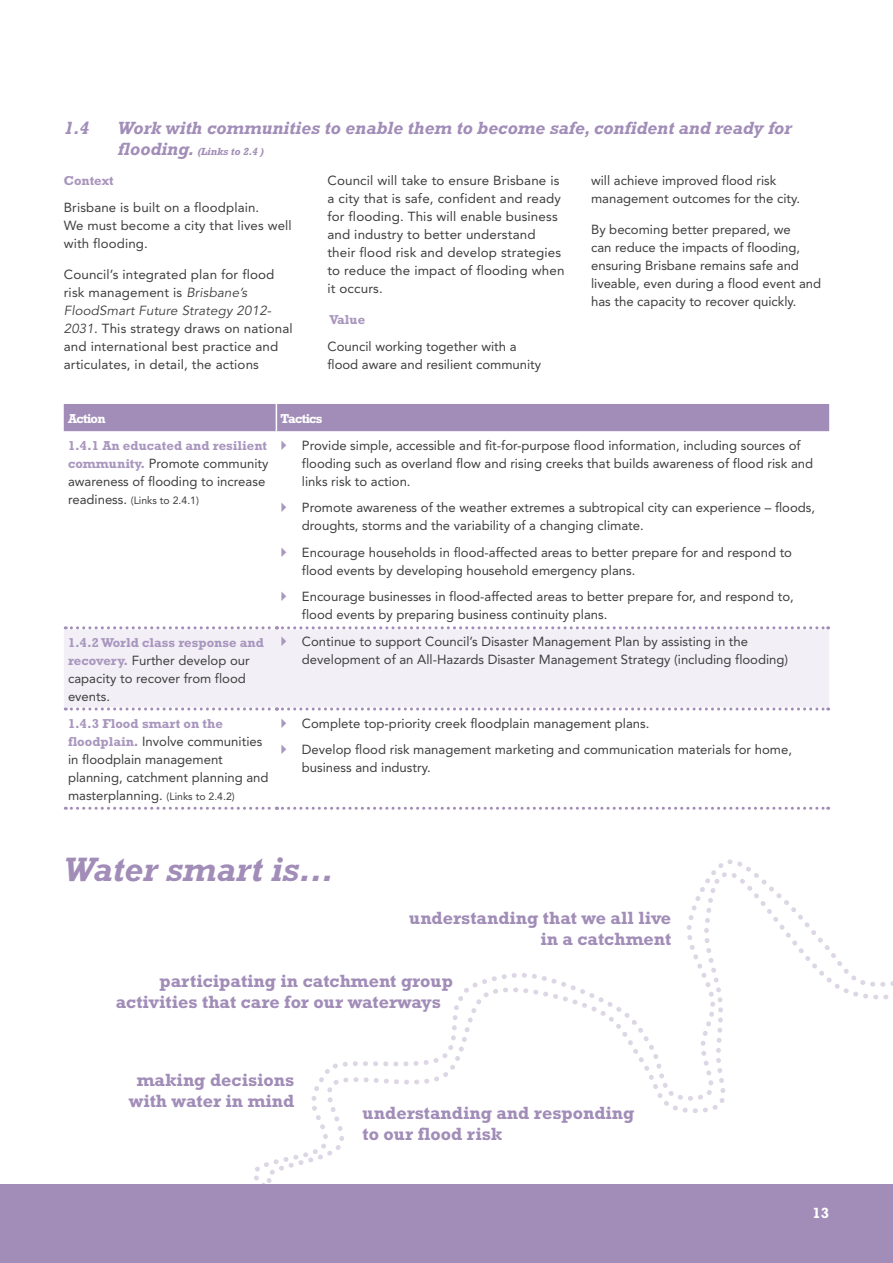
<style>
.page{position:relative;width:893px;height:1263px;background:#fff}
.page>*{position:absolute;margin:0;border:0;box-sizing:border-box;transform-origin:0 0}
.Subheading{font:italic 700 34.35px "Rockwell";color:#a18db8}
.Subheading-2{font:700 18px/21px "Rockwell";color:#a18db8}
.Subheading-3{font:italic 700 18px "Rockwell";color:#a18db8}
.t1{font:700 15px "Rockwell";color:#fff}
.Indented_Bullets{font:13.2px/18px "Avenir";color:#3e3e3f}
.Body{font:13.2px/18px "Avenir";letter-spacing:.01em;color:#3e3e3f}
.Intro_Para{font:13.2px/18px "Avenir";color:#3e3e3f}
.Intro_Para-2{font:700 13.2px "Rockwell";letter-spacing:-.06em;color:#fff}
.Intro_Para-3{font:700 13.2px "Rockwell";color:#a996be}
.Intro_Para-4{font:10.5px "Avenir";color:#3e3e3f}
.Subheading-4{font:italic 700 10.5px "Rockwell";color:#a18db8}
.s1{font-size:18px}
.s2{font-style:italic}
.s3{font-family:"Rockwell";font-weight:700;color:#a996be}
.s4{font-size:13.2px}
.s5{font-size:10.5px}
</style>
<div class="page">
<div style="left:0;top:1185px;width:893px;height:78px;background:#a18db8"></div>
<svg style="left:210px;top:626px;width:683px;height:559px"></svg>
<div style="left:64px;top:628px;width:765px;height:81px;background:#f2f0f6"></div>
<div style="left:64px;top:404px;width:765px;height:27px;background:#a18db8"></div>
<svg style="left:65px;top:807px;width:764px;height:3px"></svg>
<svg style="left:65px;top:626px;width:764px;height:3px"></svg>
<svg style="left:65px;top:707px;width:764px;height:3px"></svg>
<svg style="left:282px;top:637px;width:4px;height:9px"></svg>
<svg style="left:282px;top:718px;width:4px;height:10px"></svg>
<svg style="left:282px;top:744px;width:4px;height:10px"></svg>
<p class="Subheading-3" style="left:64px;top:117px;width:27px">1.4</p>
<p class="Subheading-3" style="left:118px;top:117px;width:675px">Work with communities to enable them to become safe, confident and ready for</p>
<p class="Subheading-4" style="left:118px;top:145px;width:148px"><span class="s1">flooding.</span> (Links to 2.4 )</p>
<p class="Intro_Para-3" style="left:64px;top:173px;width:51px">Context</p>
<p class="Body" style="left:64px;top:198px;width:229px">Brisbane is built on a floodplain.<br>We must become a city that lives well with flooding.</p>
<p class="Body" style="left:64px;top:265px;width:231px">Council’s integrated plan for flood risk management is <span class="s2">Brisbane’s FloodSmart Future Strategy 2012- 2031</span>. This strategy draws on national and international best practice and articulates, in detail, the actions</p>
<p class="Body" style="left:591px;top:172px;width:211px">will achieve improved flood risk management outcomes for the city.</p>
<p class="Body" style="left:591px;top:221px;width:232px">By becoming better prepared, we<br>can reduce the impacts of flooding, ensuring Brisbane remains safe and liveable, even during a flood event and has the capacity to recover quickly.</p>
<p class="Body" style="left:327px;top:172px;width:239px">Council will take to ensure Brisbane is a city that is safe, confident and ready for flooding. This will enable business and industry to better understand their flood risk and develop strategies to reduce the impact of flooding when it occurs.</p>
<p class="Intro_Para-3" style="left:329px;top:312px;width:37px">Value</p>
<p class="Body" style="left:327px;top:337px;width:215px">Council working together with a flood aware and resilient community</p>
<p class="Intro_Para-2" style="left:68px;top:410px;width:39px">Action</p>
<p class="Intro_Para-2" style="left:281px;top:410px;width:43px">Tactics</p>
<p class="Intro_Para" style="left:68px;top:436px;width:202px;text-align:justify"><span class="s3">1.4.1 An educated and resilient community.</span> Promote community awareness of flooding to increase</p>
<p class="Intro_Para-4" style="left:68px;top:494px;width:133px"><span class="s4">readiness.</span> (Links to 2.4.1)</p>
<p class="Indented_Bullets" style="left:302px;top:436px;width:513px">Provide simple, accessible and fit-for-purpose flood information, including sources of flooding such as overland flow and rising creeks that builds awareness of flood risk and links risk to action.</p>
<p class="Indented_Bullets" style="left:302px;top:499px;width:515px">Promote awareness of the weather extremes a subtropical city can experience – floods, droughts, storms and the variability of a changing climate.</p>
<p class="Indented_Bullets" style="left:302px;top:543px;width:492px">Encourage households in flood-affected areas to better prepare for and respond to flood events by developing household emergency plans.</p>
<p class="Indented_Bullets" style="left:302px;top:588px;width:493px">Encourage businesses in flood-affected areas to better prepare for, and respond to, flood events by preparing business continuity plans.</p>
<p class="Intro_Para" style="left:68px;top:633px;width:197px"><span class="s3">1.4.2 World class response and recovery.</span> Further develop our capacity to recover from flood events.</p>
<p class="Indented_Bullets" style="left:302px;top:633px;width:488px">Continue to support Council’s Disaster Management Plan by assisting in the development of an All-Hazards Disaster Management Strategy (including flooding)</p>
<p class="Intro_Para" style="left:68px;top:714px;width:202px"><span class="s3">1.4.3 Flood smart on the floodplain.</span> Involve communities in floodplain management planning, catchment planning and masterplanning. <span class="s5">(Links to 2.4.2)</span></p>
<p class="Indented_Bullets" style="left:302px;top:714px;width:349px">Complete top-priority creek floodplain management plans.</p>
<p class="Indented_Bullets" style="left:302px;top:741px;width:492px">Develop flood risk management marketing and communication materials for home, business and industry.</p>
<p class="Subheading" style="left:64px;top:849px;width:271px">Water smart is...</p>
<p class="Subheading-2" style="left:409px;top:907px;width:264px;text-align:right">understanding that we all live in a catchment</p>
<p class="Subheading-2" style="left:116px;top:970px;width:339px;text-indent:44px">participating in catchment group activities that care for our waterways</p>
<p class="Subheading-2" style="left:129px;top:1069px;width:167px;text-align:center">making decisions with water in mind</p>
<p class="Subheading-2" style="left:363px;top:1102px;width:273px">understanding and responding to our flood risk</p>
<p class="t1" style="left:813px;top:1204px;width:18px">13</p>
</div>
